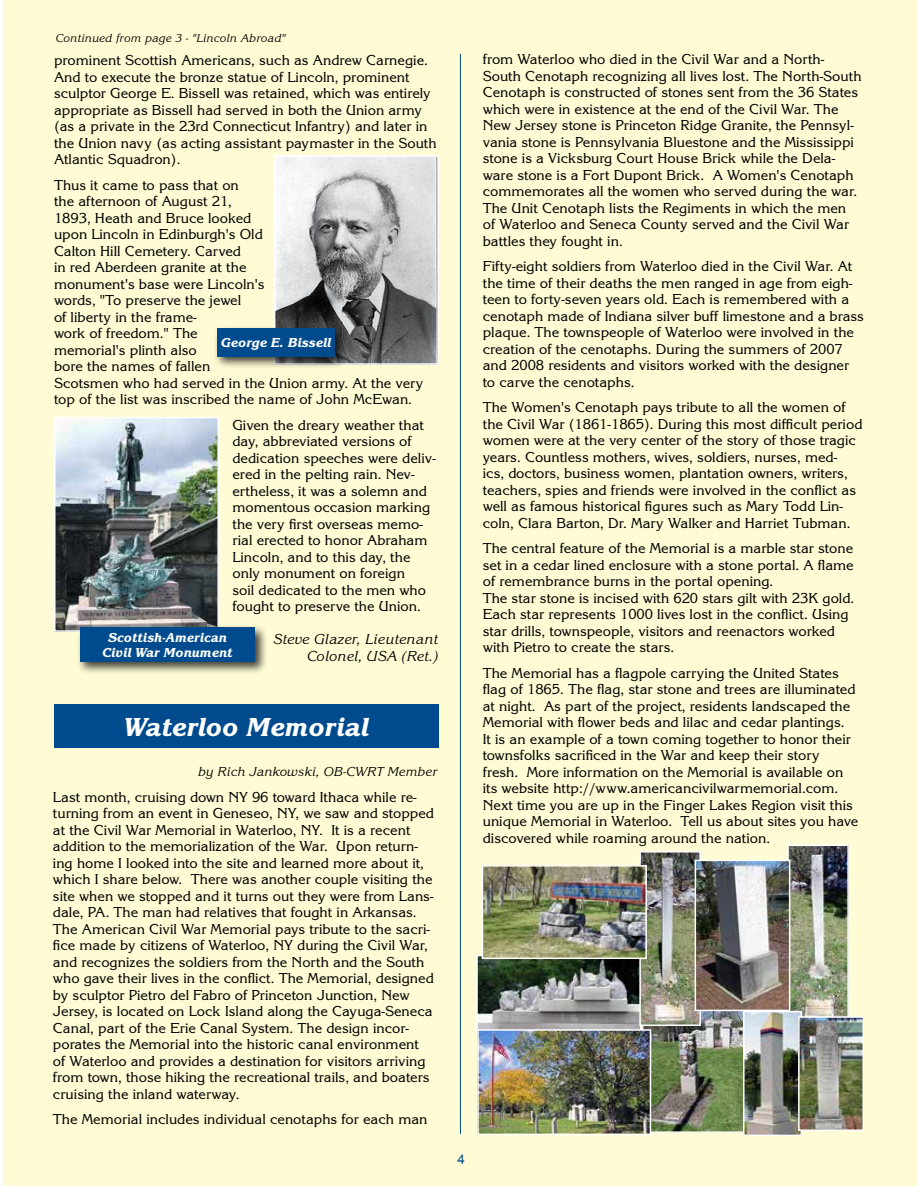
<style>
.page{position:relative;width:918px;height:1188px;background:#fff}
.page>*{position:absolute;margin:0;border:0;box-sizing:border-box;transform-origin:0 0}
.t1{font:27px "Korinna Extra Bold Italic DTC";color:#fff}
.t2{font:15px/16.5px "Korinna Regular DTC";color:#000}
.t3{font:15px/16.5px "Korinna Regular Italic DTC";color:#000;text-align:right}
.t4{font:13.5px/15px "Korinna Extra Bold Italic DTC";color:#fff;text-align:center}
.t5{font:13.5px "Korinna Regular Italic DTC";color:#000}
.t6{font:13.5px "Arial";color:#004b8d}
.t7{font:12px "Korinna Regular Italic DTC";color:#000}
</style>
<div class="page">
<div style="left:3px;top:0;width:915px;height:1186px;background:#fffcd5"></div>
<hr style="left:460px;top:54px;width:1px;height:1080px;background:#004b8d">
<img style="left:277px;top:158px;width:159px;height:204px">
<div style="left:274px;top:155px;width:165px;height:210px;border:2px solid #fff"></div>
<div style="left:214px;top:325px;width:134px;height:45px;background:#000;opacity:.75"></div>
<div style="left:217px;top:328px;width:118px;height:28px;background:#004b8d"></div>
<img style="left:57px;top:420px;width:159px;height:209px">
<div style="left:54px;top:417px;width:165px;height:215px;border:2px solid #fff"></div>
<div style="left:76px;top:624px;width:192px;height:51px;background:#000;opacity:.75"></div>
<div style="left:80px;top:628px;width:175px;height:34px;background:#004b8d"></div>
<div style="left:54px;top:704px;width:384px;height:43px;background:#004b8d"></div>
<img style="left:479px;top:958px;width:160px;height:71px">
<img style="left:790px;top:848px;width:56px;height:168px">
<div style="left:787px;top:845px;width:62px;height:175px;border:2px solid #fff"></div>
<img style="left:645px;top:1011px;width:98px;height:119px">
<img style="left:480px;top:1032px;width:168px;height:100px">
<div style="left:477px;top:1029px;width:174px;height:106px;border:2px solid #fff"></div>
<img style="left:642px;top:854px;width:56px;height:169px">
<div style="left:639px;top:851px;width:62px;height:175px;border:2px solid #fff"></div>
<img style="left:485px;top:868px;width:159px;height:88px">
<div style="left:482px;top:865px;width:165px;height:94px;border:2px solid #fff"></div>
<img style="left:698px;top:863px;width:89px;height:145px">
<div style="left:695px;top:860px;width:95px;height:151px;border:2px solid #fff"></div>
<img style="left:746px;top:1014px;width:53px;height:119px">
<div style="left:743px;top:1011px;width:59px;height:125px;border:2px solid #fff"></div>
<img style="left:801px;top:1019px;width:60px;height:109px">
<div style="left:798px;top:1016px;width:66px;height:115px;border:2px solid #fff"></div>
<p class="t7" style="left:56px;top:32px;width:232px">Continued from page 3 - "Lincoln Abroad"</p>
<p class="t2" style="left:54px;top:52px;width:384px">prominent Scottish Americans, such as Andrew Carnegie.<br>And to execute the bronze statue of Lincoln, prominent sculptor George E. Bissell was retained, which was entirely appropriate as Bissell had served in both the Union army (as a private in the 23rd Connecticut Infantry) and later in the Union navy (as acting assistant paymaster in the South Atlantic Squadron).</p>
<p class="t2" style="left:54px;top:177px;width:371px">Thus it came to pass that on<br>the afternoon of August 21,<br>1893, Heath and Bruce looked<br>upon Lincoln in Edinburgh's Old<br>Calton Hill Cemetery. Carved<br>in red Aberdeen granite at the<br>monument's base were Lincoln's<br>words, "To preserve the jewel<br>of liberty in the frame-<br>work of freedom." The<br>memorial's plinth also<br>bore the names of fallen<br>Scotsmen who had served in the Union army. At the very top of the list was inscribed the name of John McEwan.</p>
<p class="t2" style="left:232px;top:417px;width:205px">Given the dreary weather that day, abbreviated versions of dedication speeches were deliv&shy;ered in the pelting rain. Nev&shy;ertheless, it was a solemn and momentous occasion marking the very first overseas memo&shy;rial erected to honor Abraham<br>Lincoln, and to this day, the only monument on foreign<br>soil dedicated to the men who fought to preserve the Union.</p>
<p class="t3" style="left:273px;top:631px;width:167px">Steve Glazer, Lieutenant<br>Colonel, USA (Ret.)</p>
<p class="t4" style="left:221px;top:336px;width:112px">George E. Bissell</p>
<p class="t4" style="left:102px;top:631px;width:132px">Scottish-American<br>Civil War Monument</p>
<h1 class="t1" style="left:124px;top:712px;width:247px">Waterloo Memorial</h1>
<p class="t5" style="left:198px;top:764px;width:241px">by Rich Jankowski, OB-CWRT Member</p>
<p class="t2" style="left:53px;top:788px;width:383px">Last month, cruising down NY 96 toward Ithaca while re&shy;turning from an event in Geneseo, NY, we saw and stopped at the Civil War Memorial in Waterloo, NY. It is a recent addition to the memorialization of the War. Upon return&shy;ing home I looked into the site and learned more about it, which I share below. There was another couple visiting the site when we stopped and it turns out they were from Lans&shy;dale, PA. The man had relatives that fought in Arkansas.<br>The American Civil War Memorial pays tribute to the sacri&shy;fice made by citizens of Waterloo, NY during the Civil War, and recognizes the soldiers from the North and the South who gave their lives in the conflict. The Memorial, designed by sculptor Pietro del Fabro of Princeton Junction, New Jersey, is located on Lock Island along the Cayuga-Seneca Canal, part of the Erie Canal System. The design incor&shy;porates the Memorial into the historic canal environment of Waterloo and provides a destination for visitors arriving from town, those hiking the recreational trails, and boaters cruising the inland waterway.</p>
<p class="t2" style="left:53px;top:1111px;width:376px">The Memorial includes individual cenotaphs for each man</p>
<p class="t2" style="left:483px;top:51px;width:380px">from Waterloo who died in the Civil War and a North-South Cenotaph recognizing all lives lost. The North-South Cenotaph is constructed of stones sent from the 36 States which were in existence at the end of the Civil War. The New Jersey stone is Princeton Ridge Granite, the Pennsyl&shy;vania stone is Pennsylvania Bluestone and the Mississippi stone is a Vicksburg Court House Brick while the Dela&shy;ware stone is a Fort Dupont Brick. A Women's Cenotaph commemorates all the women who served during the war.<br>The Unit Cenotaph lists the Regiments in which the men of Waterloo and Seneca County served and the Civil War battles they fought in.</p>
<p class="t2" style="left:483px;top:258px;width:383px">Fifty-eight soldiers from Waterloo died in the Civil War. At the time of their deaths the men ranged in age from eigh&shy;teen to forty-seven years old. Each is remembered with a cenotaph made of Indiana silver buff limestone and a brass plaque. The townspeople of Waterloo were involved in the creation of the cenotaphs. During the summers of 2007 and 2008 residents and visitors worked with the designer to carve the cenotaphs.</p>
<p class="t2" style="left:483px;top:399px;width:381px">The Women's Cenotaph pays tribute to all the women of the Civil War (1861-1865). During this most difficult period women were at the very center of the story of those tragic years. Countless mothers, wives, soldiers, nurses, med-<br>ics, doctors, business women, plantation owners, writers, teachers, spies and friends were involved in the conflict as well as famous historical figures such as Mary Todd Lin&shy;coln, Clara Barton, Dr. Mary Walker and Harriet Tubman.</p>
<p class="t2" style="left:483px;top:540px;width:373px">The central feature of the Memorial is a marble star stone set in a cedar lined enclosure with a stone portal. A flame of remembrance burns in the portal opening.<br>The star stone is incised with 620 stars gilt with 23K gold.<br>Each star represents 1000 lives lost in the conflict. Using star drills, townspeople, visitors and reenactors worked with Pietro to create the stars.</p>
<p class="t2" style="left:483px;top:665px;width:377px">The Memorial has a flagpole carrying the United States flag of 1865. The flag, star stone and trees are illuminated at night. As part of the project, residents landscaped the Memorial with flower beds and lilac and cedar plantings.<br>It is an example of a town coming together to honor their townsfolks sacrificed in the War and keep their story fresh. More information on the Memorial is available on its website http://www.americancivilwarmemorial.com.<br>Next time you are up in the Finger Lakes Region visit this unique Memorial in Waterloo. Tell us about sites you have discovered while roaming around the nation.</p>
<p class="t6" style="left:457px;top:1150px;width:9px">4</p>
</div>
